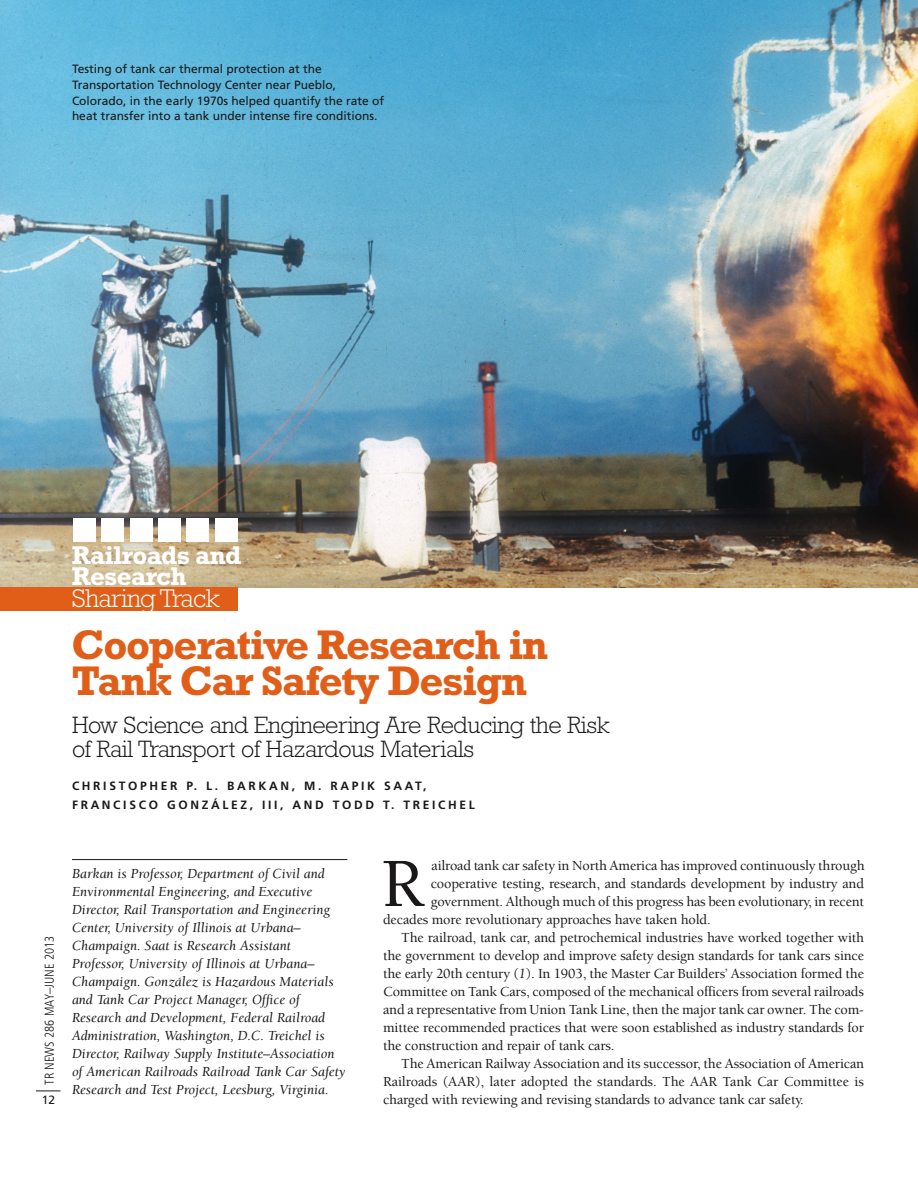
<style>
.page{position:relative;width:918px;height:1188px;background:#fff}
.page>*{position:absolute;margin:0;border:0;box-sizing:border-box;transform-origin:0 0}
.t1{font:500 70.95px "Berkeley";color:#1a1818}
.t2{font:700 42px/36px "Rockwell";letter-spacing:-.035em;color:#e15e19}
.t3{font:700 26.1px/21.5px "Rockwell";letter-spacing:-.03em;color:#fff}
.t4{font:300 26.1px "Rockwell";letter-spacing:-.025em;color:#fff}
.t5{font:300 24px/24px "Rockwell";letter-spacing:-.015em;color:#1a1818}
.t6{font:500 14.25px "Berkeley";letter-spacing:-.01em;color:#1a1818}
.t7{font:italic 14.25px/18px "Berkeley";color:#1a1818}
.t8{font:300 condensed 12.75px "Frutiger";color:#1a1818}
.t9{font:12px/15.8px "Frutiger";color:#1a1818}
.t10{font:700 12px/19.5px "Frutiger";letter-spacing:.22em;color:#1a1818}
.s1{font-weight:400;font-style:italic}
</style>
<div class="page">
<img style="left:0;top:0;width:918px;height:587px">
<svg style="left:36px;top:1091px;width:24px;height:1px"></svg>
<hr style="left:72px;top:859px;width:275px;height:1px;background:#1a1818">
<div style="left:0;top:588px;width:238px;height:23px;background:#e15e19"></div>
<div style="left:73px;top:519px;width:23px;height:23px;background:#fff"></div>
<div style="left:101px;top:519px;width:23px;height:23px;background:#fff"></div>
<div style="left:130px;top:519px;width:23px;height:23px;background:#fff"></div>
<div style="left:158px;top:519px;width:23px;height:23px;background:#fff"></div>
<div style="left:186px;top:519px;width:23px;height:23px;background:#fff"></div>
<div style="left:215px;top:519px;width:23px;height:23px;background:#fff"></div>
<p class="t9" style="left:72px;top:62px;width:314px">Testing of tank car thermal protection at the Transportation Technology Center near Pueblo, Colorado, in the early 1970s helped quantify the rate of heat transfer into a tank under intense fire conditions.</p>
<h3 class="t3" style="left:72px;top:547px;width:171px">Railroads and<br>Research</h3>
<h3 class="t4" style="left:72px;top:589px;width:149px">Sharing Track</h3>
<h2 class="t2" style="left:72px;top:632px;width:478px">Cooperative Research in<br>Tank Car Safety Design</h2>
<h3 class="t5" style="left:72px;top:715px;width:539px">How Science and Engineering Are Reducing the Risk of Rail Transport of Hazardous Materials</h3>
<p class="t10" style="left:72px;top:777px;width:404px">CHRISTOPHER P. L. BARKAN, M. RAPIK SAAT,<br>FRANCISCO GONZÁLEZ, III, AND TODD T. TREICHEL</p>
<p class="t8" style="left:44px;top:1085px;width:151px;rotate:-90deg">TR NEWS 286 MAY–JUNE 2013</p>
<p class="t9" style="left:42px;top:1093px;width:15px">12</p>
<p class="t7" style="left:72px;top:866px;width:275px">Barkan is Professor, Department of Civil and Environmental Engineering, and Executive Director, Rail Transportation and Engineering Center, University of Illinois at Urbana– Champaign. Saat is Research Assistant Professor, University of Illinois at Urbana– Champaign. González is Hazardous Materials and Tank Car Project Manager, Office of Research and Development, Federal Railroad Administration, Washington, D.C. Treichel is Director, Railway Supply Institute–Association of American Railroads Railroad Tank Car Safety Research and Test Project, Leesburg, Virginia.</p>
<h1 class="t1" style="left:381px;top:856px;width:45px">R</h1>
<p class="t6" style="left:432px;top:860px;width:435px">ailroad tank car safety in North America has improved continuously through</p>
<p class="t6" style="left:431px;top:878px;width:435px">cooperative testing, research, and standards development by industry and</p>
<p class="t6" style="left:431px;top:896px;width:435px">government. Although much of this progress has been evolutionary, in recent</p>
<p class="t6" style="left:383px;top:914px;width:329px">decades more revolutionary approaches have taken hold.</p>
<p class="t6" style="left:401px;top:932px;width:464px">The railroad, tank car, and petrochemical industries have worked together with</p>
<p class="t6" style="left:383px;top:950px;width:482px">the government to develop and improve safety design standards for tank cars since</p>
<p class="t6" style="left:383px;top:968px;width:482px">the early 20th century (<span class="s1">1</span>). In 1903, the Master Car Builders’ Association formed the</p>
<p class="t6" style="left:383px;top:986px;width:482px">Committee on Tank Cars, composed of the mechanical officers from several railroads</p>
<p class="t6" style="left:383px;top:1004px;width:482px">and a representative from Union Tank Line, then the major tank car owner. The com-</p>
<p class="t6" style="left:383px;top:1022px;width:482px">mittee recommended practices that were soon established as industry standards for</p>
<p class="t6" style="left:383px;top:1040px;width:233px">the construction and repair of tank cars.</p>
<p class="t6" style="left:401px;top:1058px;width:464px">The American Railway Association and its successor, the Association of American</p>
<p class="t6" style="left:383px;top:1076px;width:482px">Railroads (AAR), later adopted the standards. The AAR Tank Car Committee is</p>
<p class="t6" style="left:383px;top:1094px;width:422px">charged with reviewing and revising standards to advance tank car safety.</p>
</div>
